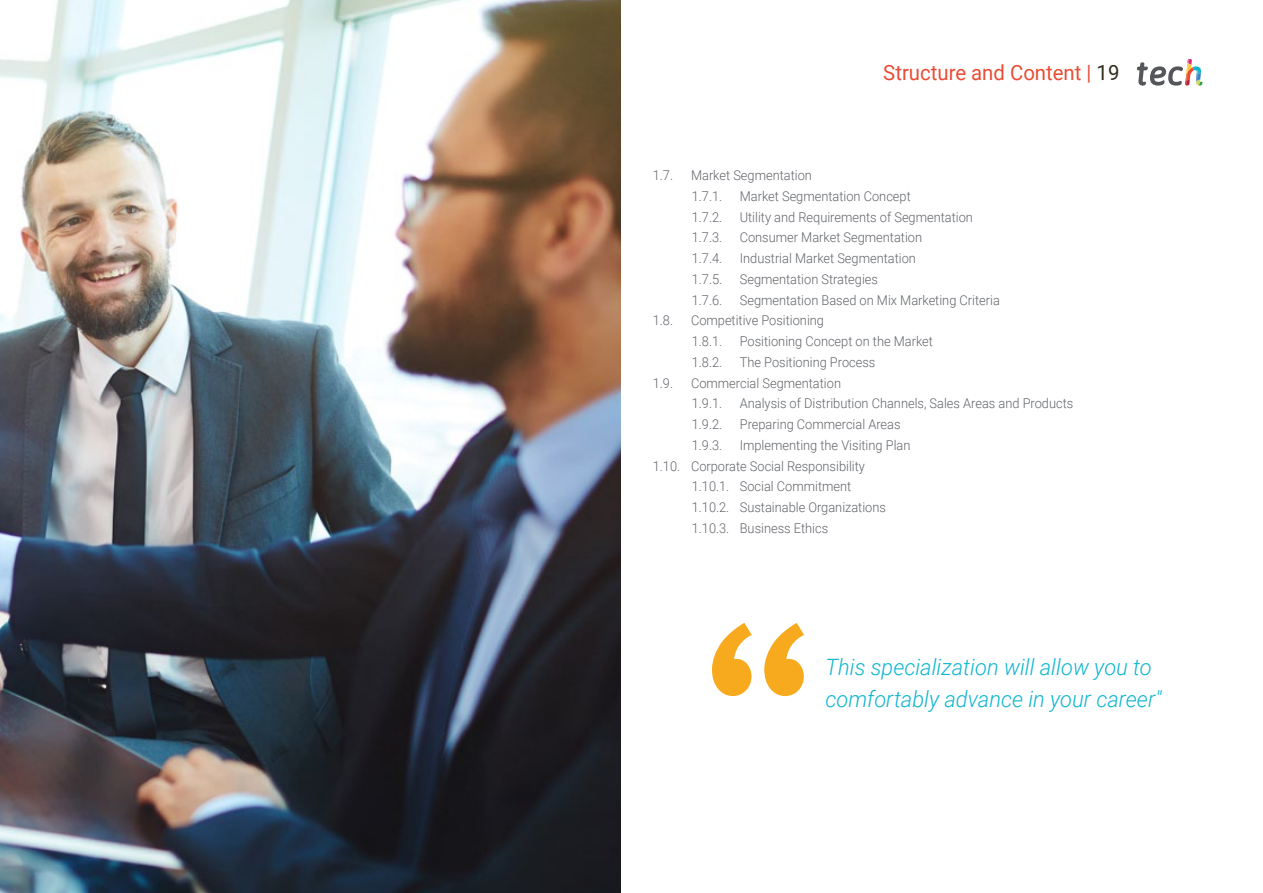
<style>
.page{position:relative;width:1263px;height:893px;background:#fff}
.page>*{position:absolute;margin:0;border:0;box-sizing:border-box;transform-origin:0 0}
.t1{font:italic 300 22.5px/31.5px "Roboto";color:#0fb6cf}
.t2{font:21px "Roboto";color:#e94d35}
.t3{font:300 13.5px/20.7px "Roboto";color:#61646a;scale:.95 1}
.s1{color:#312e20}
</style>
<div class="page">
<img style="left:0;top:0;width:621px;height:893px">
<svg style="left:1137px;top:59px;width:65px;height:27px"></svg>
<svg style="left:712px;top:623px;width:92px;height:73px"></svg>
<h2 class="t2" style="left:883px;top:57px;width:238px">Structure and Content | <span class="s1">19</span></h2>
<p class="t3" style="left:653px;top:165px;width:23px">1.7.</p>
<p class="t3" style="left:691px;top:165px;width:129px">Market Segmentation<br>1.7.1.</p>
<p class="t3" style="left:740px;top:185px;width:182px">Market Segmentation Concept</p>
<p class="t3" style="left:692px;top:206px;width:34px">1.7.2.</p>
<p class="t3" style="left:740px;top:206px;width:247px">Utility and Requirements of Segmentation</p>
<p class="t3" style="left:692px;top:227px;width:34px">1.7.3.</p>
<p class="t3" style="left:740px;top:227px;width:193px">Consumer Market Segmentation</p>
<p class="t3" style="left:692px;top:248px;width:34px">1.7.4.</p>
<p class="t3" style="left:740px;top:248px;width:187px">Industrial Market Segmentation</p>
<p class="t3" style="left:692px;top:268px;width:34px">1.7.5.</p>
<p class="t3" style="left:740px;top:268px;width:147px">Segmentation Strategies</p>
<p class="t3" style="left:692px;top:289px;width:34px">1.7.6.</p>
<p class="t3" style="left:740px;top:289px;width:275px">Segmentation Based on Mix Marketing Criteria</p>
<p class="t3" style="left:653px;top:310px;width:23px">1.8.</p>
<p class="t3" style="left:691px;top:310px;width:142px">Competitive Positioning<br>1.8.1.</p>
<p class="t3" style="left:740px;top:331px;width:205px">Positioning Concept on the Market</p>
<p class="t3" style="left:692px;top:351px;width:34px">1.8.2.</p>
<p class="t3" style="left:740px;top:351px;width:144px">The Positioning Process</p>
<p class="t3" style="left:653px;top:372px;width:23px">1.9.</p>
<p class="t3" style="left:691px;top:372px;width:159px">Commercial Segmentation<br>1.9.1.</p>
<p class="t3" style="left:740px;top:393px;width:353px">Analysis of Distribution Channels, Sales Areas and Products</p>
<p class="t3" style="left:692px;top:414px;width:34px">1.9.2.</p>
<p class="t3" style="left:740px;top:414px;width:171px">Preparing Commercial Areas</p>
<p class="t3" style="left:692px;top:434px;width:34px">1.9.3.</p>
<p class="t3" style="left:740px;top:434px;width:181px">Implementing the Visiting Plan</p>
<p class="t3" style="left:653px;top:455px;width:225px">1.10. Corporate Social Responsibility</p>
<p class="t3" style="left:692px;top:476px;width:169px">1.10.1. Social Commitment</p>
<p class="t3" style="left:692px;top:497px;width:206px">1.10.2. Sustainable Organizations</p>
<p class="t3" style="left:692px;top:517px;width:145px">1.10.3. Business Ethics</p>
<h1 class="t1" style="left:825px;top:651px;width:338px">This specialization will allow you to comfortably advance in your career"</h1>
</div>
